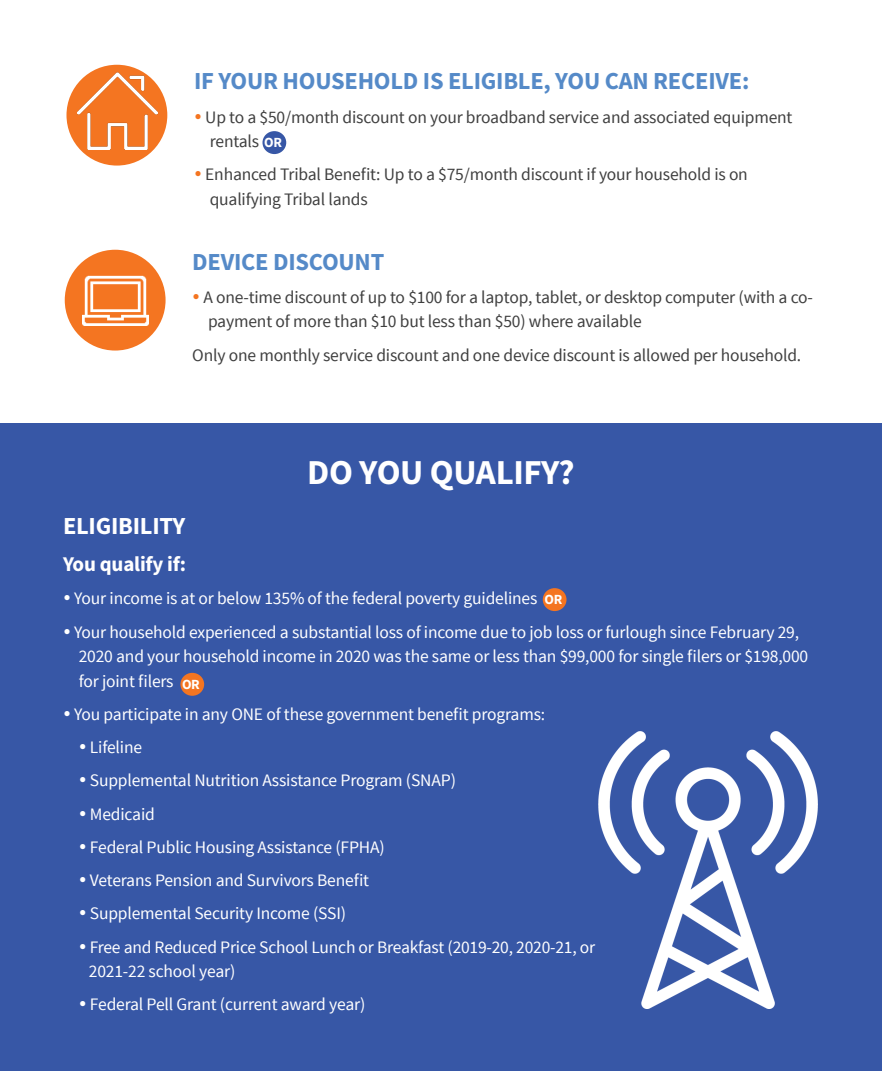
<style>
.page{position:relative;width:882px;height:1071px;background:#fff}
.page>*{position:absolute;margin:0;border:0;box-sizing:border-box;transform-origin:0 0}
.t1{font:700 35px "Source Sans Pro";letter-spacing:-.01em;color:#fff}
.t2{font:700 24.5px "Source Sans Pro";letter-spacing:-.01em;color:#558ac8}
.t3{font:700 24.5px "Source Sans Pro";letter-spacing:-.01em;color:#fff}
.t4{font:700 21px "Source Sans Pro";letter-spacing:-.01em;color:#fff}
.t5{font:17.5px/24.5px "Source Sans Pro";letter-spacing:-.01em;color:#fff}
.t6{font:17.5px/24.5px "Source Sans Pro";letter-spacing:-.01em;color:#3f3f3f}
.t7{font:700 14px "Source Sans Pro";color:#fff}
.s1{color:#f47521}
</style>
<div class="page">
<div style="left:0;top:423px;width:882px;height:648px;background:#3757a6"></div>
<div style="left:67px;top:65px;width:100px;height:101px;background:#f47521;border-radius:50%"></div>
<div style="left:65px;top:250px;width:101px;height:101px;background:#f47521;border-radius:50%"></div>
<div style="left:180px;top:673px;width:24px;height:23px;background:#f47521;border-radius:50%"></div>
<img style="left:78px;top:70px;width:79px;height:79px">
<img style="left:83px;top:275px;width:66px;height:50px">
<div style="left:543px;top:588px;width:24px;height:23px;background:#f47521;border-radius:50%"></div>
<div style="left:262px;top:131px;width:24px;height:23px;background:#3757a6;border-radius:50%"></div>
<img style="left:598px;top:731px;width:219px;height:278px">
<p class="t2" style="left:194px;top:65px;width:557px">IF YOUR HOUSEHOLD IS ELIGIBLE, YOU CAN RECEIVE:</p>
<p class="t6" style="left:210px;top:105px;width:584px;text-indent:-16px"><span class="s1">•</span> Up to a $50/month discount on your broadband service and associated equipment rentals</p>
<p class="t6" style="left:210px;top:163px;width:540px;text-indent:-16px"><span class="s1">•</span> Enhanced Tribal Benefit: Up to a $75/month discount if your household is on qualifying Tribal lands</p>
<p class="t7" style="left:264px;top:133px;width:19px">OR</p>
<p class="t2" style="left:192px;top:245px;width:194px">DEVICE DISCOUNT</p>
<p class="t6" style="left:208px;top:285px;width:607px;text-indent:-16px"><span class="s1">•</span> A one-time discount of up to $100 for a laptop, tablet, or desktop computer (with a co&shy;payment of more than $10 but less than $50) where available</p>
<p class="t6" style="left:192px;top:343px;width:610px">Only one monthly service discount and one device discount is allowed per household.</p>
<p class="t1" style="left:307px;top:449px;width:269px">DO YOU QUALIFY?</p>
<p class="t3" style="left:63px;top:510px;width:124px">ELIGIBILITY</p>
<p class="t4" style="left:63px;top:550px;width:125px">You qualify if:</p>
<p class="t5" style="left:63px;top:587px;width:476px">• Your income is at or below 135% of the federal poverty guidelines</p>
<p class="t5" style="left:79px;top:620px;width:731px;text-indent:-16px">• Your household experienced a substantial loss of income due to job loss or furlough since February 29,<br>2020 and your household income in 2020 was the same or less than $99,000 for single filers or $198,000 for joint filers</p>
<p class="t5" style="left:63px;top:702px;width:484px">• You participate in any ONE of these government benefit programs:</p>
<p class="t5" style="left:79px;top:735px;width:65px">• Lifeline</p>
<p class="t5" style="left:79px;top:769px;width:379px">• Supplemental Nutrition Assistance Program (SNAP)</p>
<p class="t5" style="left:79px;top:802px;width:78px">• Medicaid</p>
<p class="t5" style="left:79px;top:835px;width:308px">• Federal Public Housing Assistance (FPHA)</p>
<p class="t5" style="left:79px;top:868px;width:292px">• Veterans Pension and Survivors Benefit</p>
<p class="t5" style="left:79px;top:902px;width:269px">• Supplemental Security Income (SSI)</p>
<p class="t5" style="left:89px;top:935px;width:508px;text-indent:-10px">• Free and Reduced Price School Lunch or Breakfast (2019-20, 2020-21, or<br>2021-22 school year)</p>
<p class="t5" style="left:79px;top:993px;width:288px">• Federal Pell Grant (current award year)</p>
<p class="t7" style="left:545px;top:590px;width:19px">OR</p>
<p class="t7" style="left:182px;top:674px;width:19px">OR</p>
</div>
